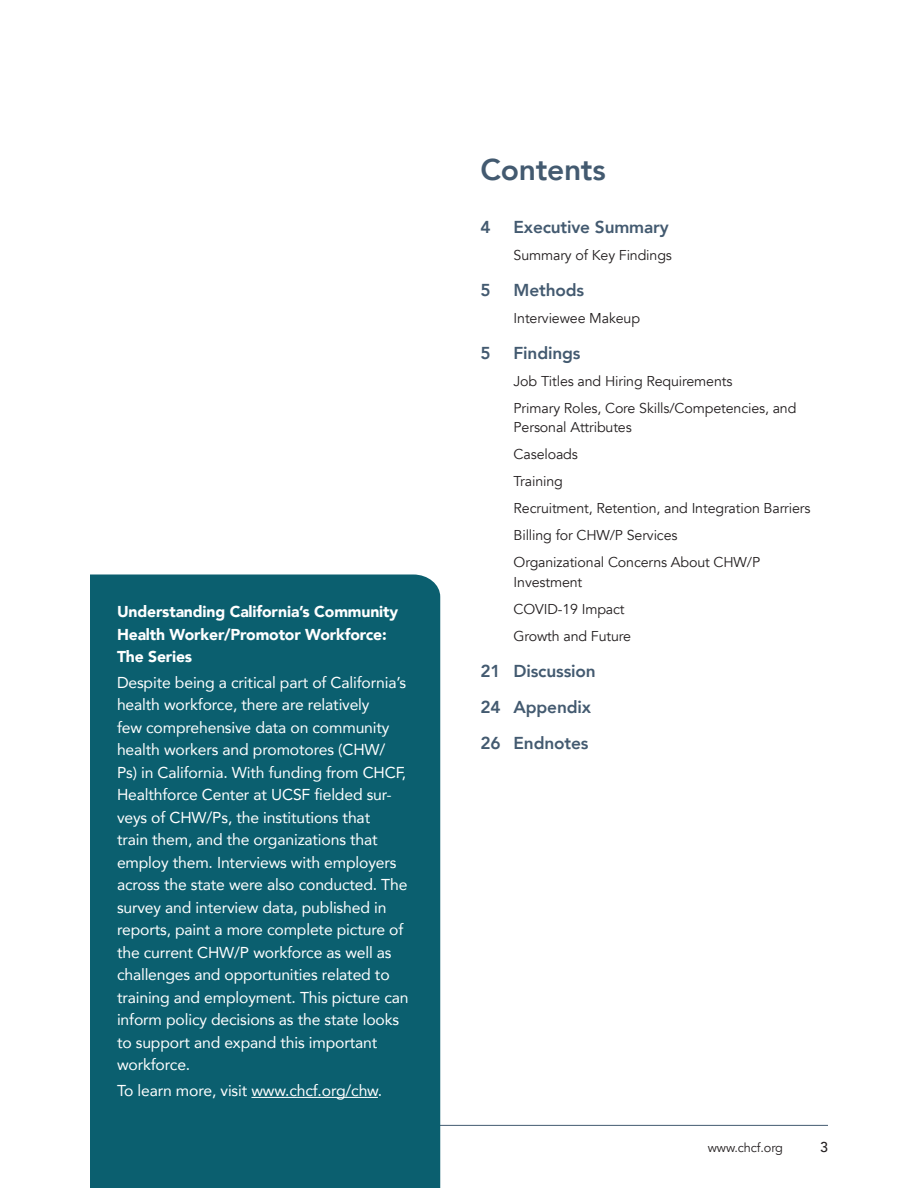
<style>
.page{position:relative;width:918px;height:1188px;background:#fff}
.page>*{position:absolute;margin:0;border:0;box-sizing:border-box;transform-origin:0 0}
.head-level_1_TOC{font:800 30px "Avenir";letter-spacing:-.01em;color:#435a70}
.toc_section{font:800 17.25px "Avenir";letter-spacing:-.01em;color:#435a70}
.body_text__BASE{font:15.75px/22.5px "Avenir";letter-spacing:-.01em;color:#fff}
.body_text__BASE-2{font:900 15.75px/22.5px "Avenir";letter-spacing:-.01em;color:#fff}
.toc_text{font:14.25px/19.5px "Avenir";letter-spacing:-.01em;color:#231f20}
.footer-folio{font:500 14.25px "Avenir";color:#231f20}
.footer-right{font:12.75px "Avenir";letter-spacing:-.01em;color:#231f20}
</style>
<div class="page">
<hr style="left:90px;top:1125px;width:738px;height:1px;background:#435a70">
<div style="left:90px;top:574px;width:350px;height:614px;background:#0b5f6f"></div>
<hr style="left:251px;top:1097px;width:127px;height:1px;background:#fff">
<p class="body_text__BASE-2" style="left:117px;top:600px;width:283px">Understanding California’s Community<br>Health Worker/Promotor Workforce:<br>The Series</p>
<p class="body_text__BASE" style="left:117px;top:671px;width:293px">Despite being a critical part of California’s health workforce, there are relatively<br>few comprehensive data on community health workers and promotores (CHW/ Ps) in California. With funding from CHCF, Healthforce Center at UCSF fielded sur&shy;veys of CHW/Ps, the institutions that<br>train them, and the organizations that employ them. Interviews with employers across the state were also conducted. The survey and interview data, published in reports, paint a more complete picture of the current CHW/P workforce as well as challenges and opportunities related to training and employment. This picture can inform policy decisions as the state looks to support and expand this important workforce.</p>
<p class="body_text__BASE" style="left:117px;top:1079px;width:267px">To learn more, visit www.chcf.org/chw.</p>
<p class="head-level_1_TOC" style="left:481px;top:147px;width:127px">Contents</p>
<p class="toc_section" style="left:481px;top:213px;width:12px">4</p>
<p class="toc_section" style="left:514px;top:213px;width:157px">Executive Summary</p>
<p class="toc_text" style="left:514px;top:245px;width:160px">Summary of Key Findings</p>
<p class="toc_section" style="left:481px;top:276px;width:12px">5</p>
<p class="toc_section" style="left:514px;top:276px;width:72px">Methods</p>
<p class="toc_text" style="left:514px;top:308px;width:128px">Interviewee Makeup</p>
<p class="toc_section" style="left:481px;top:339px;width:12px">5</p>
<p class="toc_section" style="left:514px;top:339px;width:68px">Findings</p>
<p class="toc_text" style="left:514px;top:371px;width:220px">Job Titles and Hiring Requirements</p>
<p class="toc_text" style="left:514px;top:398px;width:284px">Primary Roles, Core Skills/Competencies, and<br>Personal Attributes</p>
<p class="toc_text" style="left:514px;top:445px;width:66px">Caseloads</p>
<p class="toc_text" style="left:514px;top:472px;width:51px">Training</p>
<p class="toc_text" style="left:514px;top:499px;width:299px">Recruitment, Retention, and Integration Barriers</p>
<p class="toc_text" style="left:514px;top:526px;width:165px">Billing for CHW/P Services</p>
<p class="toc_text" style="left:514px;top:553px;width:248px">Organizational Concerns About CHW/P<br>Investment</p>
<p class="toc_text" style="left:514px;top:599px;width:113px">COVID-19 Impact</p>
<p class="toc_text" style="left:514px;top:626px;width:119px">Growth and Future</p>
<p class="toc_section" style="left:481px;top:657px;width:117px">21 Discussion</p>
<p class="toc_section" style="left:481px;top:693px;width:112px">24 Appendix</p>
<p class="toc_section" style="left:481px;top:729px;width:109px">26 Endnotes</p>
<p class="footer-right" style="left:708px;top:1140px;width:77px">www.chcf.org</p>
<p class="footer-folio" style="left:820px;top:1135px;width:9px">3</p>
</div>
